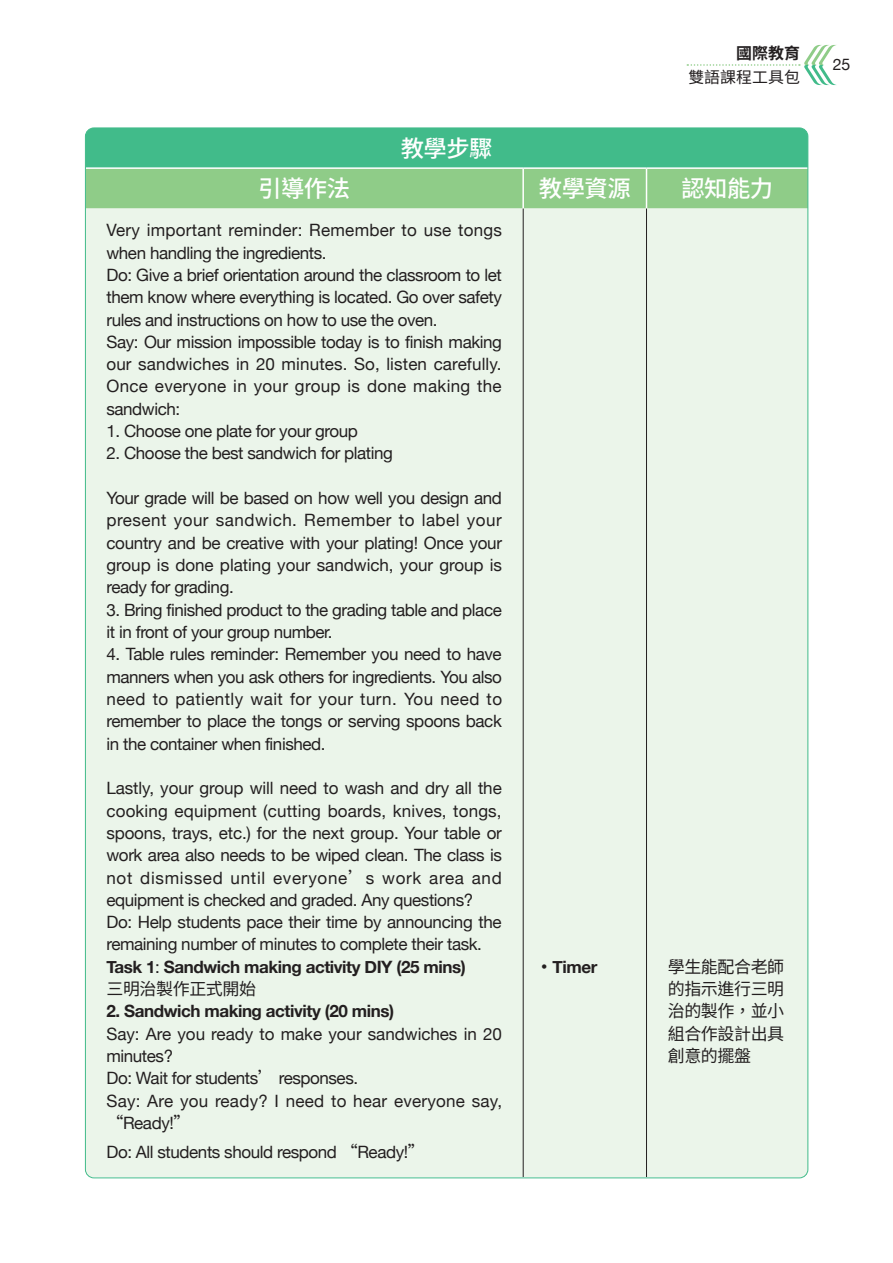
<style>
.page{position:relative;width:893px;height:1263px;background:#fff}
.page>*{position:absolute;margin:0;border:0;box-sizing:border-box;transform-origin:0 0}
.t1{font:500 23.4px "Noto Sans CJ Ktc";letter-spacing:-.025em;color:#fff}
.t2{font:16.95px/22.4px "Helvetica Neue";letter-spacing:-.025em;color:#231f20}
.t3{font:16.95px/22.4px "Helvetica Neue";letter-spacing:-.005em;color:#231f20}
.t4{font:16.95px/22.4px "Noto Sans CJ Ktc";letter-spacing:-.025em;color:#231f20;text-align:justify}
.t5{font:700 16.95px "Helvetica Neue";letter-spacing:-.025em;color:#231f20}
.t6{font:15.9px "Noto Sans CJ Ktc";color:#231f20}
.t7{font:700 15.9px "Noto Sans CJ Ktc";color:#231f20}
.t8{font:15.9px "Helvetica Neue";color:#231f20}
.s1{font-family:"Noto Sans CJ Ktc"}
.s2{font-weight:700}
</style>
<div class="page">
<svg style="left:687px;top:45px;width:149px;height:40px"></svg>
<div style="left:85px;top:128px;width:723px;height:40px;background:#41bb8a"></div>
<div style="left:87px;top:169px;width:719px;height:40px;background:#8fcc88"></div>
<div style="left:85px;top:209px;width:723px;height:968px;background:#ebf5ea"></div>
<hr style="left:85px;top:167px;width:438px;height:2px;background:#fff">
<hr style="left:523px;top:167px;width:123px;height:2px;background:#fff">
<hr style="left:522px;top:169px;width:2px;height:40px;background:#fff">
<hr style="left:646px;top:167px;width:162px;height:2px;background:#fff">
<hr style="left:646px;top:169px;width:1px;height:40px;background:#fff">
<hr style="left:523px;top:209px;width:1px;height:968px;background:#231f20">
<hr style="left:646px;top:209px;width:1px;height:968px;background:#231f20">
<p class="t1" style="left:401px;top:135px;width:93px">教學步驟</p>
<p class="t7" style="left:736px;top:45px;width:65px">國際教育</p>
<p class="t6" style="left:688px;top:68px;width:113px">雙語課程工具包</p>
<p class="t1" style="left:258px;top:175px;width:93px">引導作法</p>
<p class="t1" style="left:539px;top:175px;width:93px">教學資源</p>
<p class="t1" style="left:681px;top:175px;width:93px">認知能力</p>
<p class="t2" style="left:106px;top:220px;width:397px">Very important reminder: Remember to use tongs when handling the ingredients.<br>Do: Give a brief orientation around the classroom to let them know where everything is located. Go over safety rules and instructions on how to use the oven.<br>Say: Our mission impossible today is to finish making our sandwiches in 20 minutes. So, listen carefully.<br>Once everyone in your group is done making the sandwich:</p>
<p class="t2" style="left:106px;top:421px;width:253px">1. Choose one plate for your group</p>
<p class="t2" style="left:106px;top:443px;width:288px">2. Choose the best sandwich for plating</p>
<p class="t2" style="left:106px;top:488px;width:397px;text-align:justify">Your grade will be based on how well you design and present your sandwich. Remember to label your country and be creative with your plating! Once your group is done plating your sandwich, your group is ready for grading.</p>
<p class="t2" style="left:106px;top:599px;width:397px">3. Bring finished product to the grading table and place it in front of your group number.</p>
<p class="t2" style="left:106px;top:644px;width:397px;text-align:justify">4. Table rules reminder: Remember you need to have manners when you ask others for ingredients. You also need to patiently wait for your turn. You need to remember to place the tongs or serving spoons back in the container when finished.</p>
<p class="t2" style="left:106px;top:778px;width:397px">Lastly, your group will need to wash and dry all the cooking equipment (cutting boards, knives, tongs, spoons, trays, etc.) for the next group. Your table or work area also needs to be wiped clean. The class is not dismissed until everyone<span class="s1">’</span>s work area and equipment is checked and graded. Any questions?<br>Do: Help students pace their time by announcing the remaining number of minutes to complete their task.<br><span class="s2">Task 1</span>: <span class="s2">Sandwich making activity DIY (25 mins)<br></span><span class="s1">三明治製作正式開始</span></p>
<p class="t3" style="left:106px;top:1001px;width:397px"><span class="s2">2. Sandwich making activity (20 mins)<br></span>Say: Are you ready to make your sandwiches in 20 minutes?<br>Do: Wait for students<span class="s1">’</span> responses.<br>Say: Are you ready? I need to hear everyone say, <span class="s1">“</span>Ready!<span class="s1">”</span></p>
<p class="t2" style="left:106px;top:1141px;width:320px">Do: All students should respond <span class="s1">“</span>Ready!<span class="s1">”</span></p>
<p class="t5" style="left:536px;top:953px;width:63px"><span class="s1">・</span> Timer</p>
<p class="t4" style="left:668px;top:956px;width:118px">學生能配合老師的指示進行三明治的製作，並小組合作設計出具創意的擺盤</p>
<p class="t8" style="left:833px;top:53px;width:19px">25</p>
</div>
